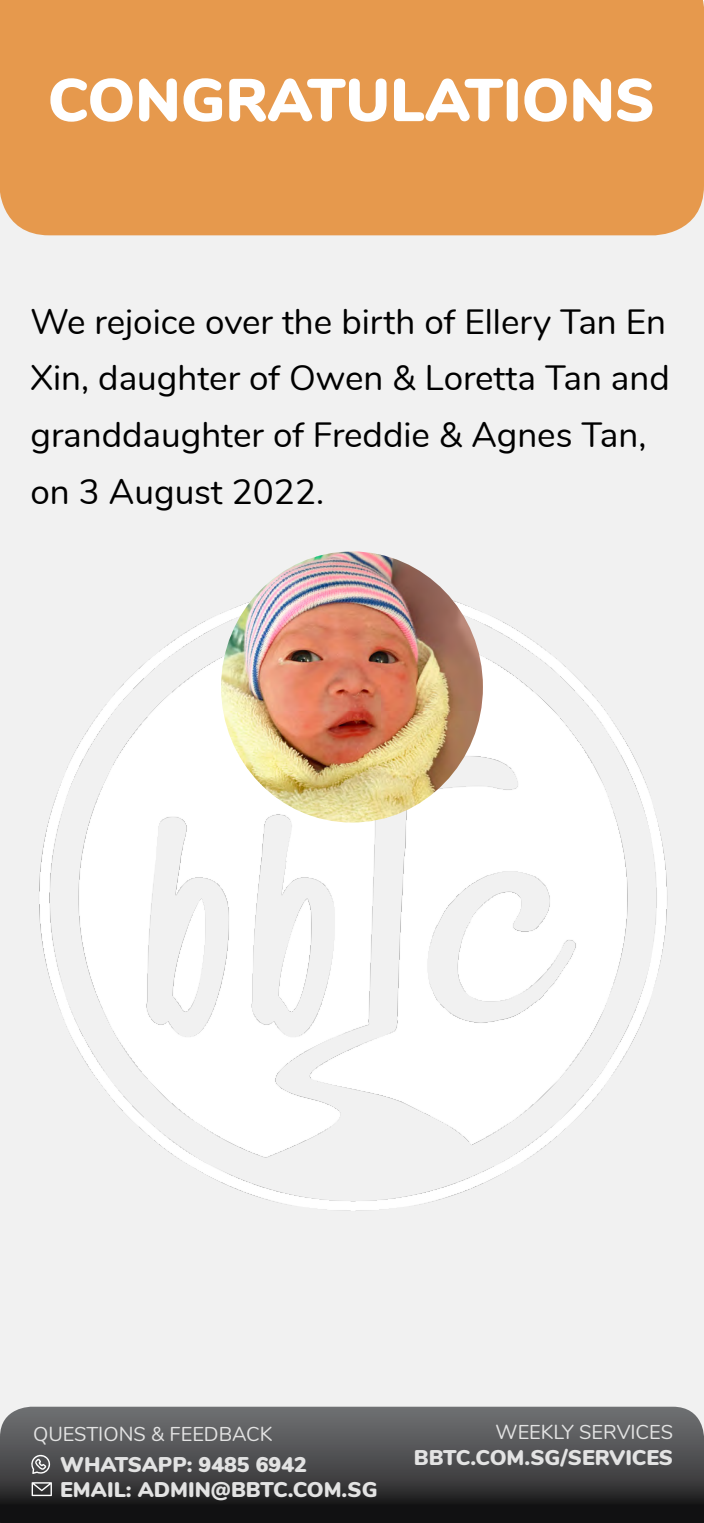
<style>
.page{position:relative;width:704px;height:1523px;background:#fff}
.page>*{position:absolute;margin:0;border:0;box-sizing:border-box;transform-origin:0 0}
.t1{font:900 60px "Nunito";color:#fff}
.t2{font:35px/56.9px "Nunito";color:#000}
.t3{font:900 21.25px/25px "Nunito";color:#e3e3e3}
.t4{font:20px "Nunito";color:#e3e3e3}
</style>
<div class="page">
<div style="left:0;top:1px;width:703px;height:1437px;background:#f1f1f1"></div>
<svg style="left:0;top:1406px;width:703px;height:116px;background:#454547"></svg>
<img style="left:39px;top:613px;width:629px;height:598px">
<svg style="left:30px;top:1453px;width:20px;height:21px"></svg>
<svg style="left:32px;top:1482px;width:20px;height:14px"></svg>
<div style="left:0;top:0;width:703px;height:235px;background:#e6994d"></div>
<img style="left:221px;top:551px;width:261px;height:271px">
<h1 class="t1" style="left:48px;top:56px;width:608px">CONGRATULATIONS</h1>
<h1 class="t1" style="left:122px;top:58px;width:460px">CONDOLENCES</h1>
<p class="t2" style="left:30px;top:291px;width:640px">We rejoice over the birth of Ellery Tan En Xin, daughter of Owen &amp; Loretta Tan and granddaughter of Freddie &amp; Agnes Tan, on 3 August 2022.</p>
<p class="t4" style="left:33px;top:1419px;width:241px">QUESTIONS &amp; FEEDBACK</p>
<p class="t3" style="left:60px;top:1450px;width:318px">WHATSAPP: 9485 6942<br>EMAIL: ADMIN@BBTC.COM.SG</p>
<p class="t4" style="left:495px;top:1417px;width:179px">WEEKLY SERVICES</p>
<p class="t3" style="left:413px;top:1443px;width:260px">BBTC.COM.SG/SERVICES</p>
</div>
